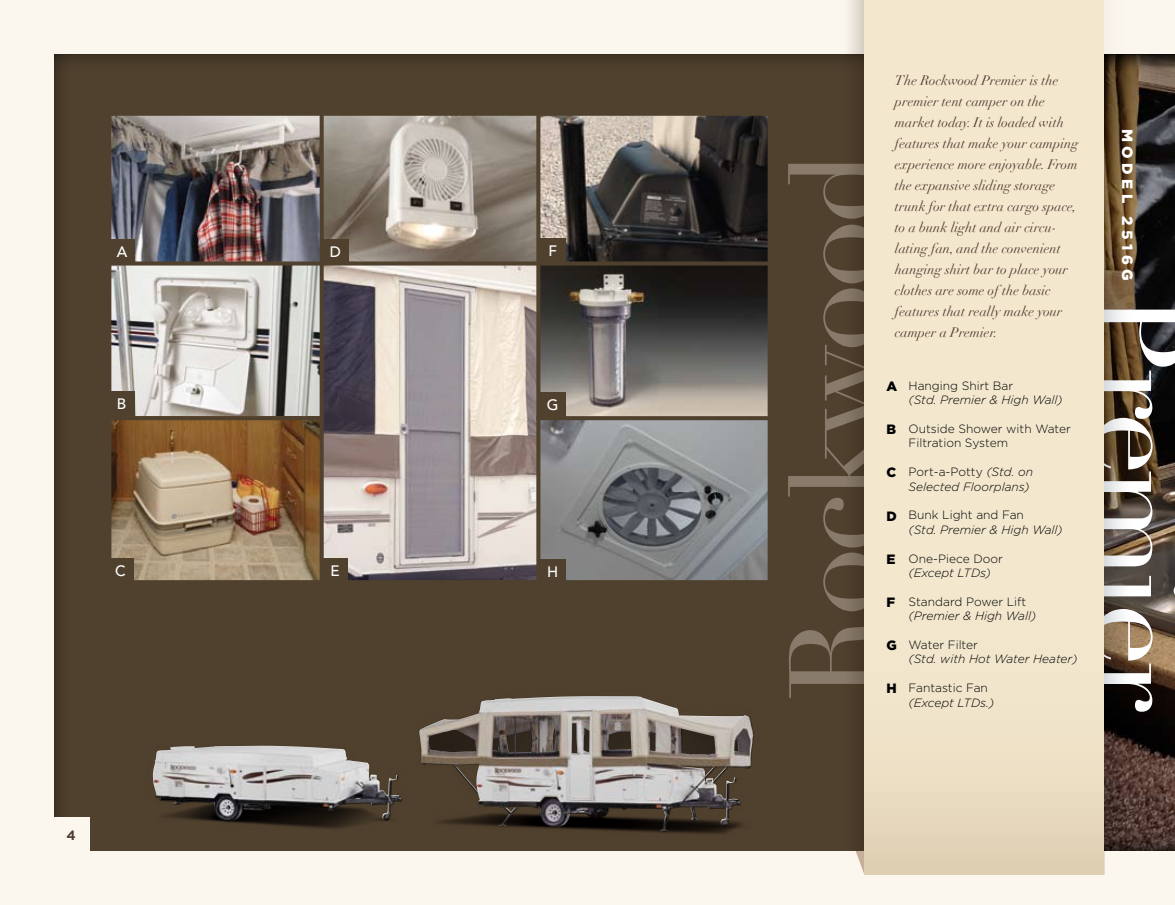
<style>
.page{position:relative;width:1175px;height:905px;background:#fff}
.page>*{position:absolute;margin:0;border:0;box-sizing:border-box;transform-origin:0 0}
.t1{font:126px "Didot";letter-spacing:-.05em;color:#887b6b}
.t2{font:126px "Didot";letter-spacing:-.05em;color:#fff}
.t3{font:900 15px "Gotham";letter-spacing:.3em;color:#fff}
.t4{font:500 15px "Avenir";color:#fff}
.t5{font:italic 13.5px/21px "Didot";color:#523d34}
.t6{font:900 13.5px "Gotham";color:#000}
.t7{font:700 13.5px "Gotham";color:#523d34}
.t8{font:italic 300 12px/14.4px "Gotham";color:#000}
.t9{font:300 12px/14.4px "Gotham";color:#000}
.s1{font-style:normal}
</style>
<div class="page">
<div style="left:0;top:0;width:1174px;height:904px;background:#fbf7ef"></div>
<svg style="left:844px;top:850px;width:20px;height:23px"></svg>
<div style="left:54px;top:54px;width:1120px;height:796px;background:#50412e"></div>
<svg style="left:849px;top:0;width:15px;height:850px"></svg>
<div style="left:1096px;top:0;width:27px;height:850px;background:#f8f3ea"></div>
<img style="left:1131px;top:71px;width:43px;height:763px">
<svg style="left:1131px;top:834px;width:43px;height:16px"></svg>
<div style="left:54px;top:54px;width:1120px;height:17px;background:#493b2a"></div>
<svg style="left:1131px;top:54px;width:43px;height:17px"></svg>
<div style="left:54px;top:54px;width:17px;height:797px;background:#483b2a"></div>
<svg style="left:1104px;top:54px;width:27px;height:796px;background:#503c29"></svg>
<svg style="left:1174px;top:834px;width:1px;height:16px"></svg>
<svg style="left:1174px;top:54px;width:1px;height:17px"></svg>
<img style="left:544px;top:696px;width:210px;height:138px">
<img style="left:419px;top:696px;width:164px;height:132px">
<img style="left:152px;top:748px;width:250px;height:81px">
<img style="left:153px;top:745px;width:177px;height:76px">
<img style="left:540px;top:420px;width:226px;height:159px">
<img style="left:112px;top:420px;width:208px;height:159px">
<svg style="left:112px;top:265px;width:208px;height:151px;background:#c4c1bd"></svg>
<img style="left:324px;top:265px;width:212px;height:314px">
<img style="left:540px;top:265px;width:226px;height:151px">
<img style="left:540px;top:117px;width:226px;height:144px">
<img style="left:324px;top:117px;width:212px;height:144px">
<img style="left:112px;top:117px;width:208px;height:144px">
<svg style="left:536px;top:117px;width:1px;height:462px"></svg>
<svg style="left:536px;top:416px;width:230px;height:4px"></svg>
<svg style="left:135px;top:261px;width:631px;height:4px"></svg>
<div style="left:864px;top:0;width:240px;height:874px;background:#f3e8ce"></div>
<div style="left:864px;top:548px;width:240px;height:326px;background:linear-gradient(to bottom,#f7edd4,#e4d5b9)"></div>
<div style="left:108px;top:558px;width:25px;height:24px;background:#50412e"></div>
<div style="left:540px;top:559px;width:25px;height:24px;background:#50412e"></div>
<div style="left:540px;top:392px;width:25px;height:25px;background:#50412e"></div>
<div style="left:323px;top:558px;width:25px;height:24px;background:#50412e"></div>
<div style="left:109px;top:391px;width:25px;height:25px;background:#50412e"></div>
<div style="left:110px;top:239px;width:25px;height:25px;background:#50412e"></div>
<div style="left:323px;top:239px;width:25px;height:24px;background:#50412e"></div>
<div style="left:540px;top:238px;width:25px;height:24px;background:#50412e"></div>
<div style="left:53px;top:817px;width:36px;height:34px;background:#fbf7ef"></div>
<p class="t4" style="left:117px;top:243px;width:12px">A</p>
<p class="t4" style="left:330px;top:243px;width:13px">D</p>
<p class="t4" style="left:548px;top:242px;width:10px">F</p>
<p class="t4" style="left:117px;top:395px;width:11px">B</p>
<p class="t4" style="left:547px;top:396px;width:13px">G</p>
<p class="t4" style="left:115px;top:562px;width:12px">C</p>
<p class="t4" style="left:547px;top:563px;width:13px">H</p>
<p class="t4" style="left:331px;top:562px;width:11px">E</p>
<p class="t7" style="left:67px;top:827px;width:11px">4</p>
<p class="t5" style="left:895px;top:70px;width:185px">The Rockwood Premier is the premier tent camper on the market today. It is loaded with features that make your camping experience more enjoyable. From the expansive sliding storage trunk for that extra cargo space, to a bunk light and air circu&shy;lating fan, and the convenient hanging shirt bar to place your clothes are some of the basic features that really make your camper a Premier.</p>
<h1 class="t1" style="left:759px;top:701px;width:552px;rotate:-90deg">Rockwood</h1>
<p class="t9" style="left:908px;top:378px;width:106px">Hanging Shirt Bar</p>
<p class="t8" style="left:908px;top:393px;width:156px">(Std. Premier &amp; High Wall)</p>
<p class="t9" style="left:908px;top:421px;width:164px">Outside Shower with Water<br>Filtration System</p>
<p class="t8" style="left:908px;top:465px;width:126px"><span class="s1">Port-a-Potty</span> (Std. on<br>Selected Floorplans)</p>
<p class="t9" style="left:908px;top:508px;width:117px">Bunk Light and Fan</p>
<p class="t8" style="left:908px;top:522px;width:156px">(Std. Premier &amp; High Wall)</p>
<p class="t9" style="left:908px;top:551px;width:96px">One-Piece Door</p>
<p class="t8" style="left:908px;top:565px;width:84px">(Except LTDs)</p>
<p class="t9" style="left:908px;top:594px;width:119px">Standard Power Lift</p>
<p class="t8" style="left:908px;top:609px;width:129px">(Premier &amp; High Wall)</p>
<p class="t9" style="left:908px;top:637px;width:71px">Water Filter</p>
<p class="t8" style="left:908px;top:652px;width:170px">(Std. with Hot Water Heater)</p>
<p class="t9" style="left:908px;top:680px;width:81px">Fantastic Fan</p>
<p class="t8" style="left:908px;top:695px;width:87px">(Except LTDs.)</p>
<p class="t6" style="left:886px;top:378px;width:12px">A</p>
<p class="t6" style="left:886px;top:421px;width:11px">B</p>
<p class="t6" style="left:886px;top:464px;width:11px">C</p>
<p class="t6" style="left:886px;top:508px;width:12px">D</p>
<p class="t6" style="left:886px;top:551px;width:9px">E</p>
<p class="t6" style="left:886px;top:594px;width:10px">F</p>
<p class="t6" style="left:886px;top:637px;width:12px">G</p>
<p class="t6" style="left:886px;top:680px;width:12px">H</p>
<p class="t3" style="left:1136px;top:129px;width:153px;rotate:90deg">MODEL 2516G</p>
<h1 class="t2" style="left:1216px;top:292px;width:421px;rotate:90deg">Premier</h1>
</div>
